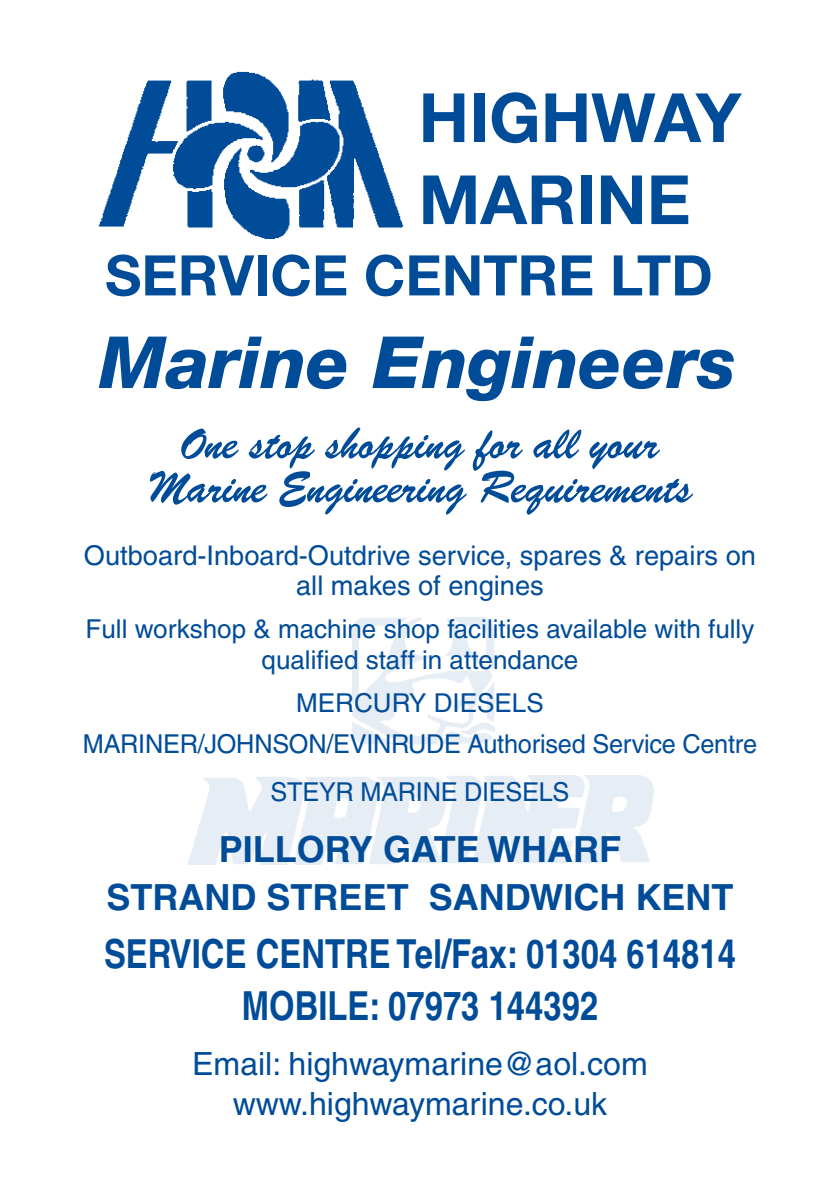
<style>
.page{position:relative;width:840px;height:1191px;background:#fff}
.page>*{position:absolute;margin:0;border:0;box-sizing:border-box;transform-origin:0 0}
.t1{font:italic 800 72px "Helvetica Neue";color:#004c99}
.t2{font:700 68px/82px "Helvetica Neue";color:#004c99}
.t3{font:700 56px "Helvetica Neue";color:#004c99}
.t4{font:700 condensed 40px/52px "Helvetica";color:#004c99;text-align:center}
.t5{font:700 36px/48px "Helvetica";color:#004c99;text-align:center}
.t6{font:700 36px "Helvetica Neue";color:#004c99;scale:.9 1}
.t7{font:32px/40px "Helvetica";color:#004c99;text-align:center}
.t8{font:27.2px/30.4px "Helvetica";color:#004c99;text-align:center}
.t9{font:26px/30.4px "Helvetica";color:#004c99;text-align:center}
</style>
<div class="page">
<img style="left:352px;top:617px;width:143px;height:127px">
<img style="left:188px;top:775px;width:465px;height:89px">
<img style="left:98px;top:71px;width:306px;height:168px">
<svg style="left:150px;top:427px;width:542px;height:88px"></svg>
<h2 class="t2" style="left:418px;top:75px;width:324px">HIGHWAY<br>MARINE</h2>
<h3 class="t3" style="left:105px;top:241px;width:609px">SERVICE CENTRE LTD</h3>
<h1 class="t1" style="left:99px;top:319px;width:638px">Marine Engineers</h1>
<p class="t8" style="left:84px;top:540px;width:673px">Outboard-Inboard-Outdrive service, spares &amp; repairs on all makes of engines</p>
<p class="t9" style="left:85px;top:614px;width:670px">Full workshop &amp; machine shop facilities available with fully qualified staff in attendance</p>
<p class="t9" style="left:83px;top:681px;width:675px;line-height:41.2px">MERCURY DIESELS<br>MARINER/JOHNSON/EVINRUDE Authorised Service Centre</p>
<p class="t9" style="left:270px;top:776px;width:300px">STEYR MARINE DIESELS</p>
<h3 class="t5" style="left:106px;top:824px;width:628px">PILLORY GATE WHARF<br>STRAND STREET SANDWICH KENT</h3>
<h3 class="t4" style="left:104px;top:927px;width:633px">SERVICE CENTRE Tel/Fax: 01304 614814<br>MOBILE: 07973 144392</h3>
<h3 class="t6" style="left:372px;top:1035px;width:252px">: 07973 144392</h3>
<p class="t7" style="left:192px;top:1044px;width:456px">Email: highwaymarine@aol.com www.highwaymarine.co.uk</p>
</div>
